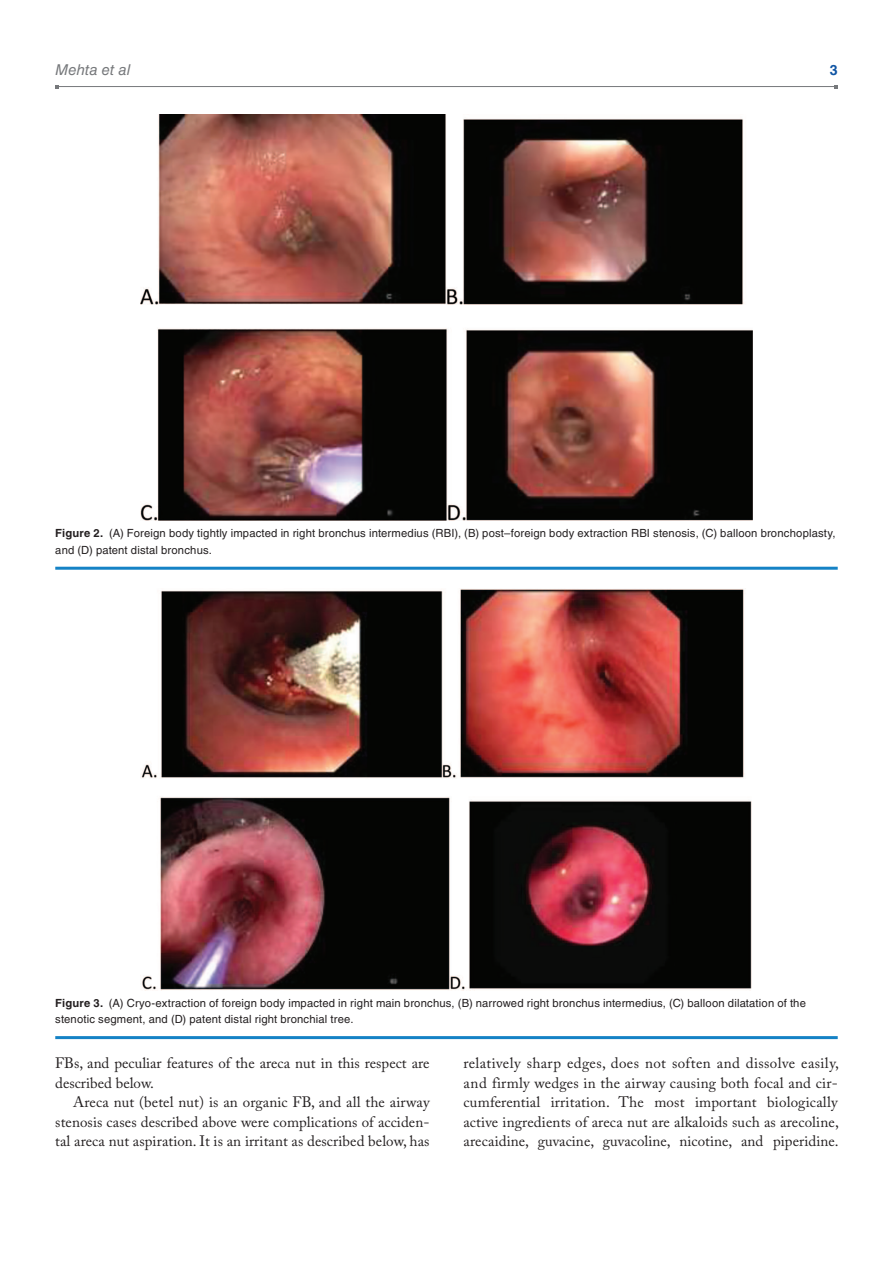
<style>
.page{position:relative;width:893px;height:1263px;background:#fff}
.page>*{position:absolute;margin:0;border:0;box-sizing:border-box;transform-origin:0 0}
.t1{font:15px/19.5px "Adobe Caslon Pro";letter-spacing:.005em;color:#231f20;text-align:justify}
.t2{font:italic 15px "Helvetica LT Std";color:#76787b}
.t3{font:700 14.25px "Helvetica LT Std";color:#1055a4}
.t4{font:11.25px/16.5px "Helvetica LT Std";letter-spacing:.015em;color:#231f20}
.s1{font-weight:700}
</style>
<div class="page">
<hr style="left:57px;top:86px;width:779px;height:1px;background:#76787b">
<hr style="left:55px;top:567px;width:783px;height:3px;background:#1582c5">
<img style="left:140px;top:115px;width:612px;height:406px">
<hr style="left:55px;top:1036px;width:783px;height:3px;background:#1582c5">
<img style="left:140px;top:588px;width:612px;height:402px">
<p class="t2" style="left:55px;top:61px;width:77px">Mehta et al</p>
<p class="t3" style="left:830px;top:61px;width:9px">3</p>
<p class="t4" style="left:55px;top:525px;width:782px"><span class="s1">Figure 2.</span> (A) Foreign body tightly impacted in right bronchus intermedius (RBI), (B) post–foreign body extraction RBI stenosis, (C) balloon bronchoplasty, and (D) patent distal bronchus.</p>
<p class="t4" style="left:55px;top:994px;width:752px"><span class="s1">Figure 3.</span> (A) Cryo-extraction of foreign body impacted in right main bronchus, (B) narrowed right bronchus intermedius, (C) balloon dilatation of the stenotic segment, and (D) patent distal right bronchial tree.</p>
<p class="t1" style="left:55px;top:1053px;width:376px">FBs, and peculiar features of the areca nut in this respect are described below.</p>
<p class="t1" style="left:55px;top:1092px;width:376px;text-indent:18px">Areca nut (betel nut) is an organic FB, and all the airway stenosis cases described above were complications of acciden&shy;tal areca nut aspiration. It is an irritant as described below, has</p>
<p class="t1" style="left:463px;top:1053px;width:377px">relatively sharp edges, does not soften and dissolve easily, and firmly wedges in the airway causing both focal and cir&shy;cumferential irritation. The most important biologically active ingredients of areca nut are alkaloids such as arecoline, arecaidine, guvacine, guvacoline, nicotine, and piperidine.</p>
</div>
